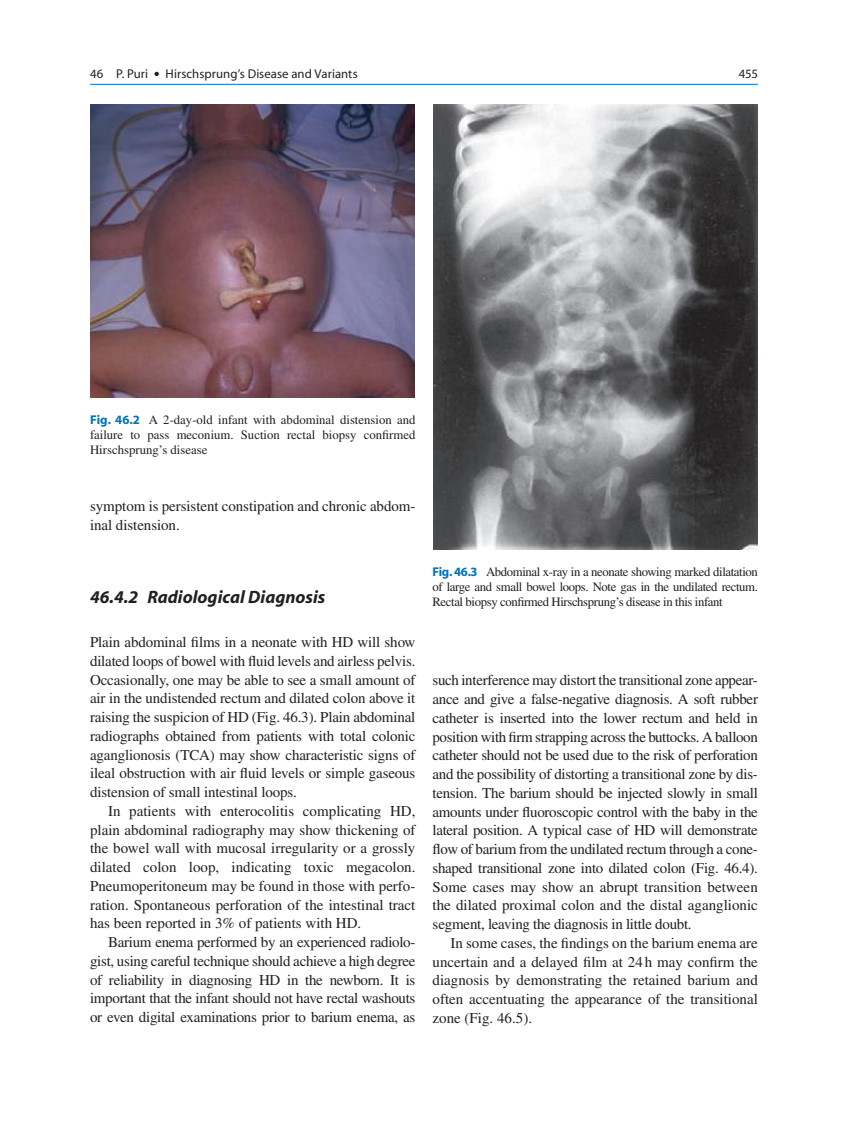
<style>
.page{position:relative;width:848px;height:1133px;background:#fff}
.page>*{position:absolute;margin:0;border:0;box-sizing:border-box;transform-origin:0 0}
.t1{font:italic 700 18px "Myriad";color:#231f20}
.t2{font:15px/18.8px "Times";letter-spacing:-.01em;color:#231f20}
.t3{font:12.75px/15px "Times";letter-spacing:-.015em;color:#231f20;text-align:justify}
.t4{font:12.75px "Myriad";letter-spacing:.005em;color:#231f20}
.s1{font-family:"Myriad";font-weight:700;color:#0073bc}
</style>
<div class="page">
<hr style="left:90px;top:84px;width:668px;height:1px;background:#0073bc">
<img style="left:91px;top:104px;width:324px;height:293px">
<img style="left:433px;top:104px;width:324px;height:445px">
<p class="t4" style="left:90px;top:69px;width:269px">46 P. Puri ● Hirschsprung’s Disease and Variants</p>
<p class="t4" style="left:738px;top:69px;width:21px">455</p>
<p class="t3" style="left:90px;top:414px;width:327px"><span class="s1">Fig. 46.2</span> A 2-day-old infant with abdominal distension and failure to pass meconium. Suction rectal biopsy confirmed Hirschsprung’s disease</p>
<p class="t2" style="left:90px;top:498px;width:327px">symptom is persistent constipation and chronic abdom&shy;inal distension.</p>
<p class="t1" style="left:90px;top:590px;width:237px">46.4.2 Radiological Diagnosis</p>
<p class="t2" style="left:90px;top:634px;width:327px">Plain abdominal films in a neonate with HD will show</p>
<p class="t2" style="left:90px;top:652px;width:327px">dilated loops of bowel with fluid levels and airless pelvis.</p>
<p class="t2" style="left:90px;top:671px;width:327px">Occasionally, one may be able to see a small amount of</p>
<p class="t2" style="left:90px;top:690px;width:327px">air in the undistended rectum and dilated colon above it</p>
<p class="t2" style="left:90px;top:709px;width:327px">raising the suspicion of HD (Fig. 46.3). Plain abdominal</p>
<p class="t2" style="left:90px;top:727px;width:327px">radiographs obtained from patients with total colonic</p>
<p class="t2" style="left:90px;top:746px;width:327px">aganglionosis (TCA) may show characteristic signs of</p>
<p class="t2" style="left:90px;top:765px;width:327px">ileal obstruction with air fluid levels or simple gaseous</p>
<p class="t2" style="left:90px;top:784px;width:208px">distension of small intestinal loops.</p>
<p class="t2" style="left:108px;top:802px;width:309px">In patients with enterocolitis complicating HD,</p>
<p class="t2" style="left:90px;top:821px;width:327px">plain abdominal radiography may show thickening of</p>
<p class="t2" style="left:90px;top:840px;width:327px">the bowel wall with mucosal irregularity or a grossly</p>
<p class="t2" style="left:90px;top:859px;width:327px">dilated colon loop, indicating toxic megacolon.</p>
<p class="t2" style="left:90px;top:877px;width:327px">Pneumoperitoneum may be found in those with perfo-</p>
<p class="t2" style="left:90px;top:896px;width:327px">ration. Spontaneous perforation of the intestinal tract</p>
<p class="t2" style="left:90px;top:915px;width:273px">has been reported in 3% of patients with HD.</p>
<p class="t2" style="left:108px;top:934px;width:309px">Barium enema performed by an experienced radiolo-</p>
<p class="t2" style="left:90px;top:952px;width:327px">gist, using careful technique should achieve a high degree</p>
<p class="t2" style="left:90px;top:971px;width:327px">of reliability in diagnosing HD in the newborn. It is</p>
<p class="t2" style="left:90px;top:990px;width:327px">important that the infant should not have rectal washouts</p>
<p class="t2" style="left:90px;top:1009px;width:327px">or even digital examinations prior to barium enema, as</p>
<p class="t3" style="left:432px;top:565px;width:327px"><span class="s1">Fig. 46.3</span> Abdominal x-ray in a neonate showing marked dilatation of large and small bowel loops. Note gas in the undilated rectum.<br>Rectal biopsy confirmed Hirschsprung’s disease in this infant</p>
<p class="t2" style="left:432px;top:672px;width:327px">such interference may distort the transitional zone appear-</p>
<p class="t2" style="left:432px;top:691px;width:327px">ance and give a false-negative diagnosis. A soft rubber</p>
<p class="t2" style="left:432px;top:709px;width:327px">catheter is inserted into the lower rectum and held in</p>
<p class="t2" style="left:432px;top:728px;width:327px">position with firm strapping across the buttocks. A balloon</p>
<p class="t2" style="left:432px;top:747px;width:327px">catheter should not be used due to the risk of perforation</p>
<p class="t2" style="left:432px;top:766px;width:327px">and the possibility of distorting a transitional zone by dis-</p>
<p class="t2" style="left:432px;top:784px;width:327px">tension. The barium should be injected slowly in small</p>
<p class="t2" style="left:432px;top:803px;width:327px">amounts under fluoroscopic control with the baby in the</p>
<p class="t2" style="left:432px;top:822px;width:327px">lateral position. A typical case of HD will demonstrate</p>
<p class="t2" style="left:432px;top:841px;width:327px">flow of barium from the undilated rectum through a cone-</p>
<p class="t2" style="left:432px;top:859px;width:327px">shaped transitional zone into dilated colon (Fig. 46.4).</p>
<p class="t2" style="left:432px;top:878px;width:327px">Some cases may show an abrupt transition between</p>
<p class="t2" style="left:432px;top:897px;width:327px">the dilated proximal colon and the distal aganglionic</p>
<p class="t2" style="left:432px;top:916px;width:261px">segment, leaving the diagnosis in little doubt.</p>
<p class="t2" style="left:450px;top:934px;width:309px">In some cases, the findings on the barium enema are</p>
<p class="t2" style="left:432px;top:953px;width:327px">uncertain and a delayed film at 24 h may confirm the</p>
<p class="t2" style="left:432px;top:972px;width:327px">diagnosis by demonstrating the retained barium and</p>
<p class="t2" style="left:432px;top:991px;width:327px">often accentuating the appearance of the transitional</p>
<p class="t2" style="left:432px;top:1009px;width:101px">zone (Fig. 46.5).</p>
</div>
